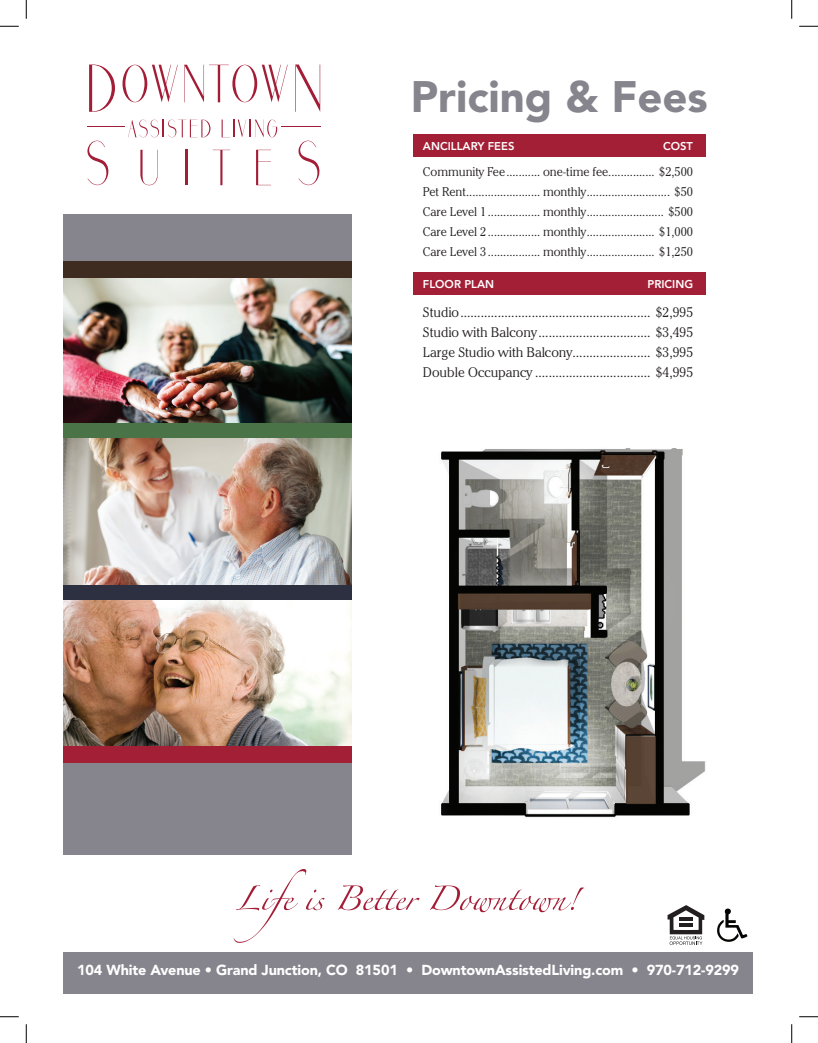
<style>
.page{position:relative;width:818px;height:1043px;background:#fff}
.page>*{position:absolute;margin:0;border:0;box-sizing:border-box;transform-origin:0 0}
.t1{font:900 43.62px "Avenir";color:#86858d}
.t2{font:900 14.38px "Avenir";letter-spacing:-.01em;color:#fff}
.t3{font:300 13.75px/20px "Cheltenham IT Cby BT";color:#231f20;text-align:justify}
.t4{font:300 12.5px/20px "Cheltenham IT Cby BT";color:#231f20;text-align:justify}
.t5{font:800 11.25px "Avenir";color:#fff}
</style>
<div class="page">
<img style="left:441px;top:448px;width:265px;height:370px">
<div style="left:685px;top:565px;width:47px;height:149px;background:#fff"></div>
<div style="left:413px;top:273px;width:292px;height:22px;background:#a31f35"></div>
<div style="left:413px;top:134px;width:292px;height:22px;background:#a31f35"></div>
<div style="left:63px;top:951px;width:690px;height:42px;background:#86858d"></div>
<div style="left:63px;top:423px;width:288px;height:16px;background:#4a7348"></div>
<div style="left:63px;top:584px;width:288px;height:16px;background:#2c3041"></div>
<svg style="left:667px;top:905px;width:37px;height:39px"></svg>
<svg style="left:717px;top:908px;width:30px;height:33px"></svg>
<svg style="left:89px;top:64px;width:26px;height:48px"></svg>
<svg style="left:122px;top:65px;width:56px;height:37px"></svg>
<svg style="left:184px;top:65px;width:104px;height:37px"></svg>
<svg style="left:295px;top:64px;width:25px;height:48px"></svg>
<svg style="left:87px;top:141px;width:22px;height:44px"></svg>
<svg style="left:140px;top:150px;width:18px;height:35px"></svg>
<hr style="left:185px;top:150px;width:3px;height:35px;background:#a31d36">
<svg style="left:213px;top:150px;width:17px;height:35px"></svg>
<svg style="left:256px;top:150px;width:15px;height:35px"></svg>
<svg style="left:298px;top:141px;width:22px;height:44px"></svg>
<svg style="left:128px;top:120px;width:82px;height:17px"></svg>
<svg style="left:221px;top:120px;width:56px;height:17px"></svg>
<hr style="left:88px;top:126px;width:37px;height:1px;background:#a31d36">
<hr style="left:281px;top:126px;width:40px;height:1px;background:#a31d36">
<img style="left:63px;top:277px;width:288px;height:146px">
<img style="left:63px;top:439px;width:288px;height:145px">
<div style="left:63px;top:214px;width:288px;height:63px;background:#86858d"></div>
<img style="left:63px;top:600px;width:288px;height:146px">
<div style="left:63px;top:746px;width:288px;height:108px;background:#86858d"></div>
<div style="left:63px;top:746px;width:288px;height:16px;background:#a31f35"></div>
<div style="left:63px;top:261px;width:288px;height:16px;background:#3e2c20"></div>
<svg style="left:234px;top:869px;width:90px;height:73px"></svg>
<svg style="left:337px;top:885px;width:82px;height:25px"></svg>
<svg style="left:430px;top:885px;width:154px;height:27px"></svg>
<svg style="left:0;top:25px;width:19px;height:2px"></svg>
<svg style="left:799px;top:25px;width:19px;height:2px"></svg>
<svg style="left:0;top:1016px;width:19px;height:1px"></svg>
<svg style="left:799px;top:1016px;width:19px;height:1px"></svg>
<svg style="left:25px;top:0;width:2px;height:19px"></svg>
<svg style="left:25px;top:1024px;width:2px;height:18px"></svg>
<svg style="left:791px;top:0;width:1px;height:19px"></svg>
<svg style="left:791px;top:1024px;width:1px;height:18px"></svg>
<h1 class="t1" style="left:411px;top:70px;width:298px">Pricing &amp; Fees</h1>
<p class="t5" style="left:423px;top:140px;width:93px">ANCILLARY FEES</p>
<p class="t5" style="left:663px;top:140px;width:31px">COST</p>
<p class="t4" style="left:423px;top:162px;width:272px">Community Fee........... one-time fee............... $2,500<br>Pet Rent........................ monthly........................... $50<br>Care Level 1................. monthly......................... $500<br>Care Level 2................. monthly...................... $1,000<br>Care Level 3................. monthly...................... $1,250</p>
<p class="t5" style="left:423px;top:277px;width:73px">FLOOR PLAN</p>
<p class="t5" style="left:647px;top:277px;width:47px">PRICING</p>
<p class="t3" style="left:423px;top:301px;width:272px">Studio........................................................ $2,995<br>Studio with Balcony................................. $3,495<br>Large Studio with Balcony....................... $3,995<br>Double Occupancy .................................. $4,995</p>
<p class="t2" style="left:77px;top:961px;width:663px">104 White Avenue • Grand Junction, CO 81501 • DowntownAssistedLiving.com • 970-712-9299</p>
</div>
